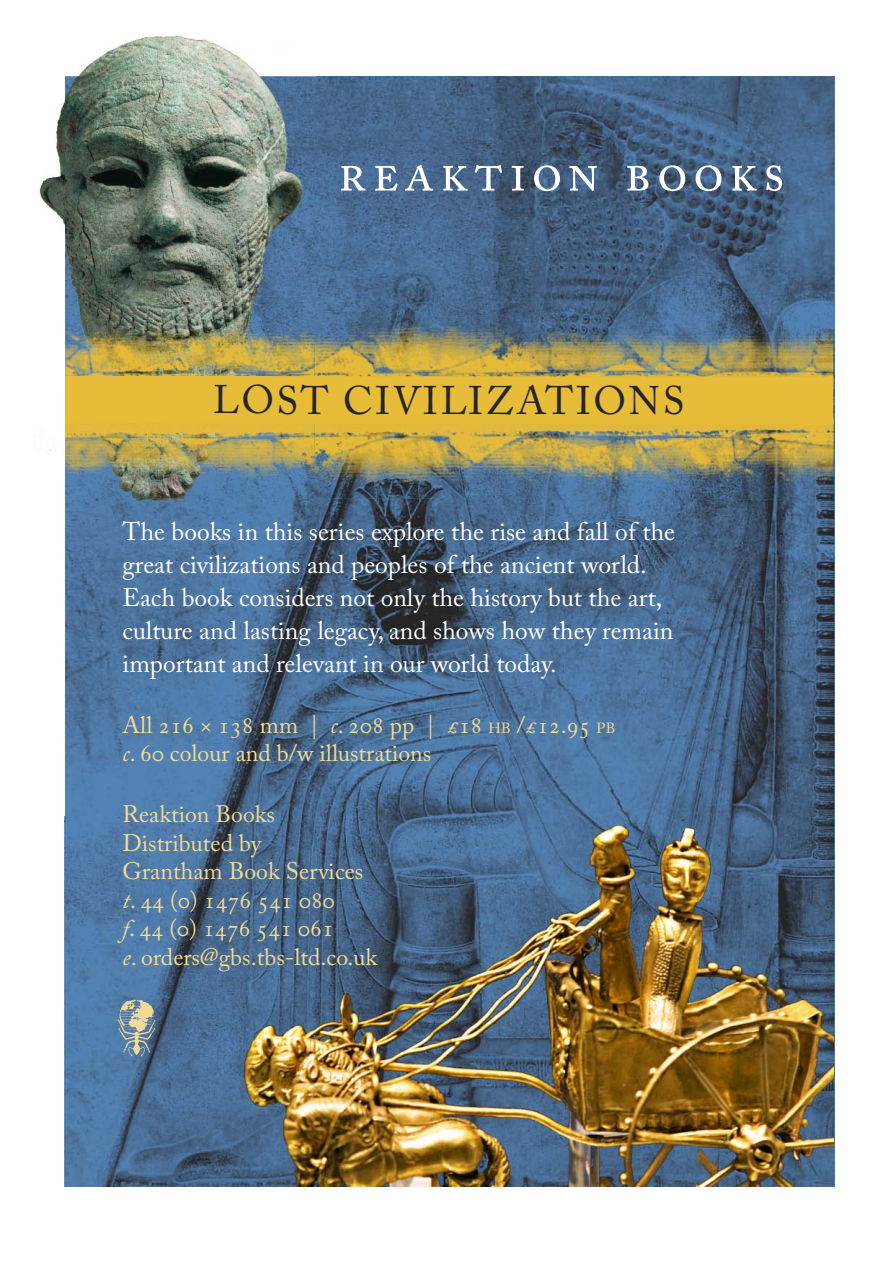
<style>
.page{position:relative;width:893px;height:1263px;background:#fff}
.page>*{position:absolute;margin:0;border:0;box-sizing:border-box;transform-origin:0 0}
.t1{font:54.45px "Adobe Caslon Pro";color:#fff}
.t2{font:39.75px "Adobe Caslon Pro";letter-spacing:.06em;color:#272627}
.t3{font:25.5px/33px "Adobe Caslon Pro";color:#fff}
.t4{font:23.7px/28.5px "Adobe Caslon Pro";color:#f2db94}
.s1{font-style:italic}
.s2{font-size:14.7px}
</style>
<div class="page">
<img style="left:65px;top:76px;width:769px;height:1110px">
<img style="left:64px;top:816px;width:769px;height:370px">
<img style="left:78px;top:35px;width:182px;height:41px">
<img style="left:34px;top:100px;width:31px;height:397px">
<img style="left:65px;top:499px;width:250px;height:3px">
<img style="left:65px;top:76px;width:250px;height:226px">
<img style="left:65px;top:414px;width:769px;height:85px">
<img style="left:65px;top:302px;width:768px;height:74px">
<div style="left:65px;top:376px;width:768px;height:49px;background:#e7bc39"></div>
<img style="left:115px;top:996px;width:44px;height:63px">
<h1 class="t1" style="left:338px;top:152px;width:449px">reaktion books</h1>
<h2 class="t2" style="left:213px;top:386px;width:473px">LOST CIVILIZATIONS</h2>
<p class="t3" style="left:123px;top:518px;width:554px">The books in this series explore the rise and fall of the great civilizations and peoples of the ancient world.<br>Each book considers not only the history but the art, culture and lasting legacy, and shows how they remain important and relevant in our world today.</p>
<p class="t4" style="left:123px;top:713px;width:494px">All 216 × 138 mm | <span class="s1">c</span>. 208 pp | £18 <span class="s2">HB</span> /£12.95 <span class="s2">PB </span><span class="s1">c</span>. 60 colour and b/w illustrations</p>
<p class="t4" style="left:123px;top:803px;width:256px">Reaktion Books<br>Distributed by<br>Grantham Book Services <span class="s1">t</span>. 44 (0) 1476 541 080<br><span class="s1">f</span>. 44 (0) 1476 541 061<br><span class="s1">e</span>. orders@gbs.tbs-ltd.co.uk</p>
</div>
